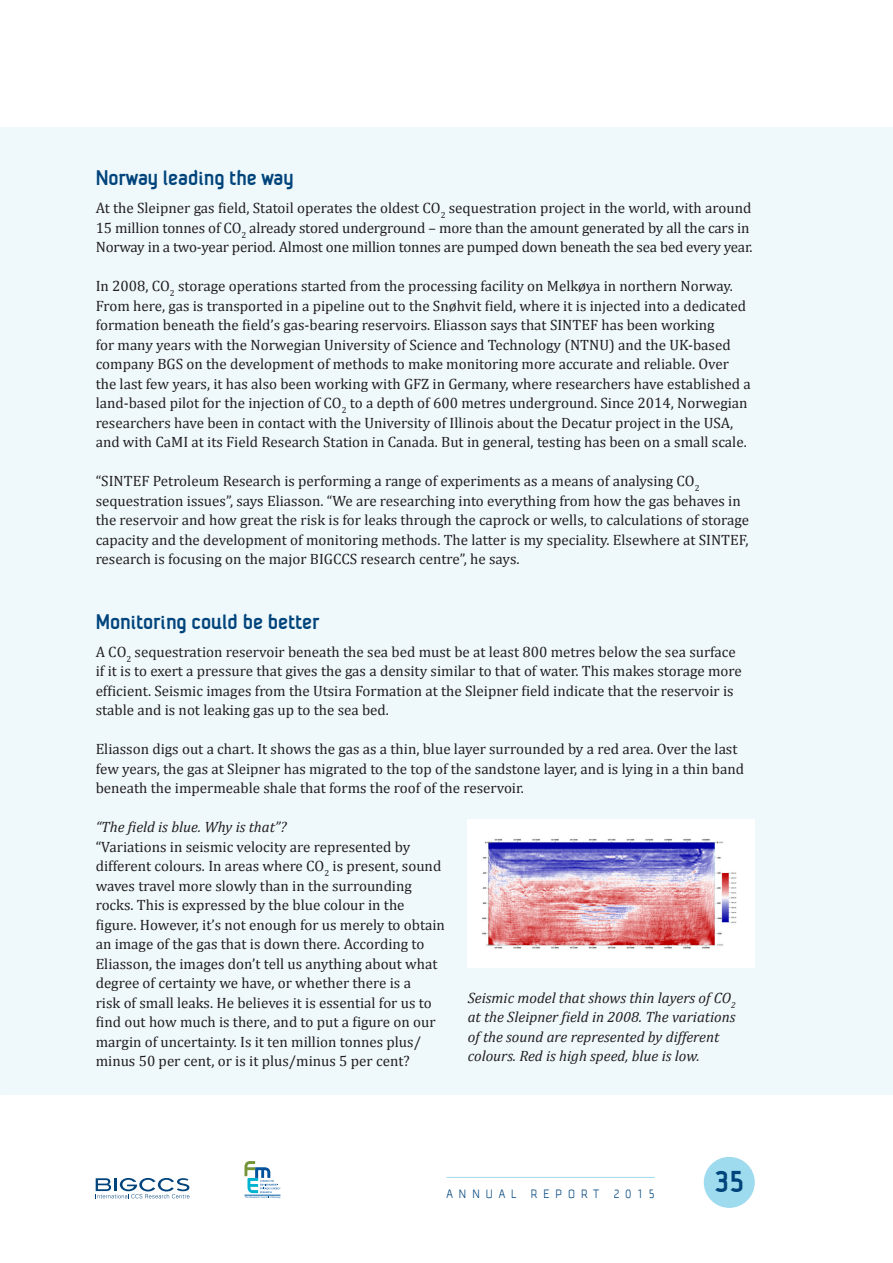
<style>
.page{position:relative;width:893px;height:1263px;background:#fff}
.page>*{position:absolute;margin:0;border:0;box-sizing:border-box;transform-origin:0 0}
.t1{font:700 30px "SINTEF";color:#00447b}
.t2{font:700 21px "SINTEF";color:#00447b}
.t3{font:15px/19.5px "Cambria";color:#231f20}
.t4{font:italic 15px/19.5px "Cambria";color:#231f20}
.t5{font:12px "SINTEF";letter-spacing:.5em;color:#00447b}
</style>
<div class="page">
<hr style="left:446px;top:1177px;width:209px;height:1px;background:#9edbee">
<svg style="left:96px;top:1178px;width:94px;height:20px"></svg>
<svg style="left:244px;top:1161px;width:36px;height:37px"></svg>
<hr style="left:244px;top:1195px;width:36px;height:1px;background:#015da2">
<div style="left:704px;top:1157px;width:51px;height:51px;background:#9edbee;border-radius:50%"></div>
<div style="left:0;top:128px;width:893px;height:967px;background:#eff9fc"></div>
<div style="left:468px;top:819px;width:287px;height:148px;background:#fff"></div>
<img style="left:482px;top:838px;width:255px;height:111px">
<h2 class="t2" style="left:96px;top:166px;width:199px">Norway leading the way</h2>
<p class="t3" style="left:96px;top:198px;width:657px">At the Sleipner gas field, Statoil operates the oldest CO<sub>2</sub> sequestration project in the world, with around<br>15 million tonnes of CO<sub>2</sub> already stored underground – more than the amount generated by all the cars in<br>Norway in a two-year period. Almost one million tonnes are pumped down beneath the sea bed every year.</p>
<p class="t3" style="left:96px;top:276px;width:656px">In 2008, CO<sub>2</sub> storage operations started from the processing facility on Melkøya in northern Norway.<br>From here, gas is transported in a pipeline out to the Snøhvit field, where it is injected into a -dedicated formation beneath the field’s gas-bearing reservoirs. Eliasson says that SINTEF has been working<br>for many years with the Norwegian University of Science and Technology (NTNU) and the UK-based company BGS on the development of methods to make monitoring more accurate and reliable. Over the last few years, it has also been working with GFZ in Germany, where researchers have established a land-based pilot for the injection of CO<sub>2</sub> to a depth of 600 metres underground. Since 2014, Norwegian researchers have been in contact with the University of Illinois about the Decatur project in the USA, and with CaMI at its Field Research Station in Canada. But in general, testing has been on a small scale.</p>
<p class="t3" style="left:96px;top:471px;width:655px">“SINTEF Petroleum Research is performing a range of experiments as a means of analysing CO<sub>2 </sub>sequestration issues”, says Eliasson. “We are researching into everything from how the gas behaves in the reservoir and how great the risk is for leaks through the caprock or wells, to calculations of storage capacity and the development of monitoring methods. The latter is my speciality. Elsewhere at SINTEF, research is focusing on the major BIGCCS research centre”, he says.</p>
<h2 class="t2" style="left:96px;top:609px;width:225px">Monitoring could be better</h2>
<p class="t3" style="left:96px;top:642px;width:648px">A CO<sub>2</sub> sequestration reservoir beneath the sea bed must be at least 800 metres below the sea surface if it is to exert a pressure that gives the gas a density similar to that of water. This makes storage more efficient. Seismic images from the Utsira Formation at the Sleipner field indicate that the reservoir is stable and is not leaking gas up to the sea bed.</p>
<p class="t3" style="left:96px;top:739px;width:650px">Eliasson digs out a chart. It shows the gas as a thin, blue layer surrounded by a red area. Over the last few years, the gas at Sleipner has migrated to the top of the sandstone layer, and is lying in a thin band beneath the impermeable shale that forms the roof of the reservoir.</p>
<p class="t4" style="left:96px;top:817px;width:192px">“The field is blue. Why is that”?</p>
<p class="t3" style="left:96px;top:837px;width:351px">“Variations in seismic velocity are represented by different colours. In areas where CO<sub>2</sub> is present, sound waves travel more slowly than in the surrounding rocks. This is expressed by the blue colour in the figure. However, it’s not enough for us merely to obtain an image of the gas that is down there. According to Eliasson, the images don’t tell us anything about what degree of certainty we have, or whether there is a<br>risk of small leaks. He believes it is essential for us to find out how much is there, and to put a figure on our margin of uncertainty. Is it ten million tonnes plus/ minus 50 per cent, or is it plus/minus 5 per cent?</p>
<p class="t4" style="left:468px;top:987px;width:269px">Seismic model that shows thin layers of CO<sub>2 </sub>at the Sleipner field in 2008. The variations of the sound are represented by different colours. Red is high speed, blue is low.</p>
<p class="t5" style="left:446px;top:1187px;width:210px">ANNUAL REPORT 2015</p>
<h1 class="t1" style="left:714px;top:1164px;width:31px">35</h1>
</div>
